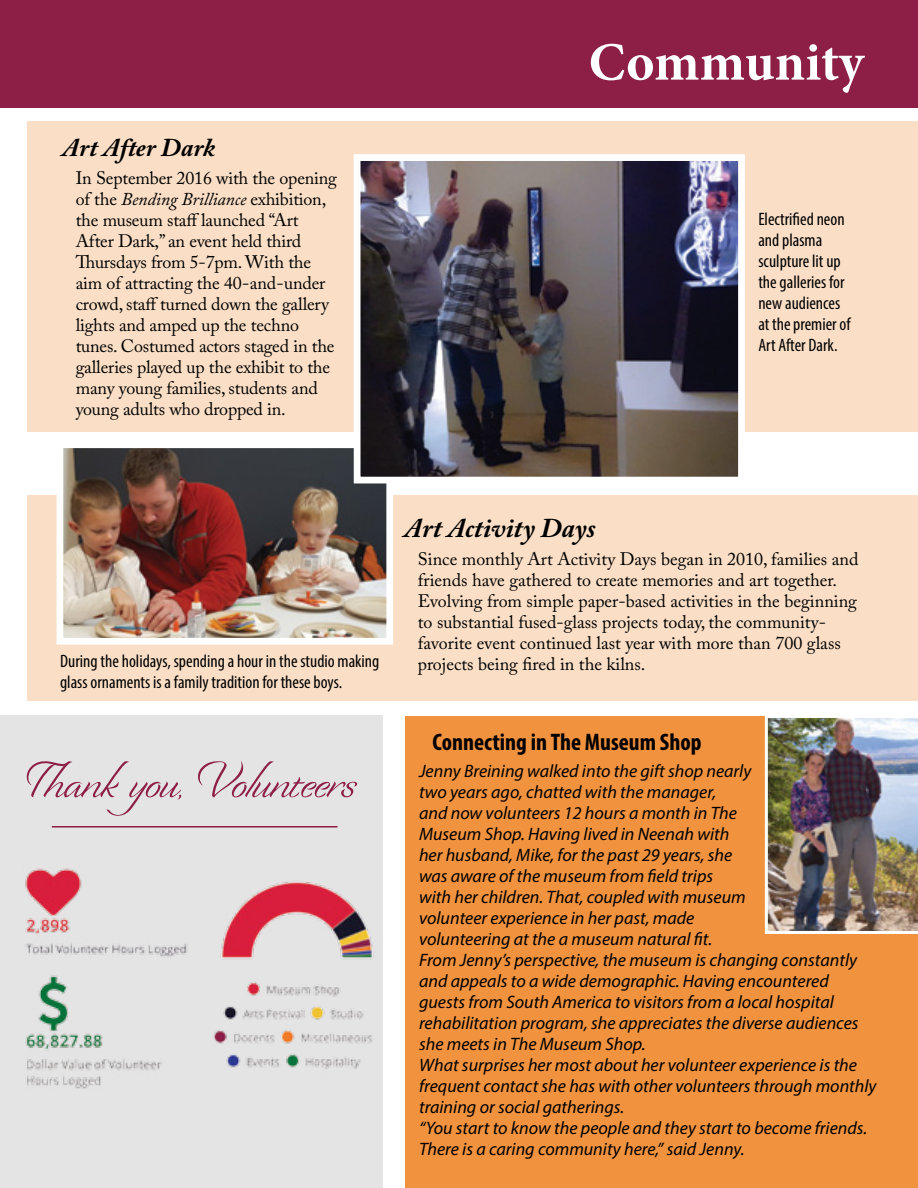
<style>
.page{position:relative;width:918px;height:1188px;background:#fff}
.page>*{position:absolute;margin:0;border:0;box-sizing:border-box;transform-origin:0 0}
.t1{font:54px "Recherche";color:#8d1f47}
.t2{font:700 54px "Minion Pro";color:#fff}
.t3{font:italic 700 27px "Adobe Caslon Pro";color:#000}
.t4{font:italic 700 25.5px "Adobe Caslon Pro";color:#000}
.t5{font:700 condensed 24px "Myriad Pro";color:#000}
.t6{font:italic 18px/21px "Myriad Pro";color:#000}
.t7{font:18px/21px "Adobe Caslon Pro";letter-spacing:-.01em;color:#000}
.t8{font:condensed 18px/21px "Myriad Pro";color:#000}
.s1{font-style:italic}
</style>
<div class="page">
<div style="left:0;top:0;width:918px;height:108px;background:#8d1f47"></div>
<div style="left:27px;top:495px;width:891px;height:205px;background:#fadec5"></div>
<img style="left:65px;top:449px;width:320px;height:188px">
<div style="left:57px;top:441px;width:336px;height:204px;border:7px solid #fff"></div>
<div style="left:27px;top:122px;width:891px;height:310px;background:#fadec5"></div>
<img style="left:362px;top:162px;width:375px;height:313px">
<div style="left:354px;top:154px;width:391px;height:329px;border:7px solid #fff"></div>
<div style="left:405px;top:716px;width:513px;height:472px;background:#f1923e"></div>
<img style="left:765px;top:716px;width:153px;height:218px">
<div style="left:0;top:716px;width:382px;height:472px;background:#e5e4e4"></div>
<img style="left:25px;top:868px;width:349px;height:221px">
<hr style="left:52px;top:826px;width:286px;height:2px;background:#8d1f47">
<h3 class="t4" style="left:62px;top:133px;width:154px">Art After Dark</h3>
<p class="t7" style="left:76px;top:168px;width:263px">In September 2016 with the opening of the <span class="s1">Bending Brilliance</span> exhibition, the museum staff launched “Art After Dark,” an event held third Thursdays from 5-7pm. With the aim of attracting the 40-and-under crowd, staff turned down the gallery lights and amped up the techno tunes. Costumed actors staged in the galleries played up the exhibit to the many young families, students and young adults who dropped in.</p>
<h1 class="t2" style="left:589px;top:24px;width:277px">Community</h1>
<p class="t8" style="left:758px;top:209px;width:94px">Electrified neon and plasma sculpture lit up the galleries for new audiences at the premier of<br>Art After Dark.</p>
<h2 class="t3" style="left:404px;top:512px;width:193px">Art Activity Days</h2>
<p class="t7" style="left:418px;top:548px;width:442px">Since monthly Art Activity Days began in 2010, families and friends have gathered to create memories and art together.<br>Evolving from simple paper-based activities in the beginning to substantial fused-glass projects today, the community&shy;favorite event continued last year with more than 700 glass</p>
<p class="t8" style="left:60px;top:650px;width:321px">During the holidays, spending a hour in the studio making</p>
<p class="t7" style="left:418px;top:653px;width:229px">projects being fired in the kilns.</p>
<p class="t8" style="left:60px;top:671px;width:284px">glass ornaments is a family tradition for these boys.</p>
<h1 class="t1" style="left:27px;top:747px;width:330px">Thank you, Volunteers</h1>
<h3 class="t5" style="left:433px;top:727px;width:271px">Connecting in The Museum Shop</h3>
<p class="t6" style="left:419px;top:761px;width:459px">Jenny Breining walked into the gift shop nearly<br>two years ago, chatted with the manager,<br>and now volunteers 12 hours a month in The<br>Museum Shop. Having lived in Neenah with<br>her husband, Mike, for the past 29 years, she<br>was aware of the museum from field trips<br>with her children. That, coupled with museum<br>volunteer experience in her past, made<br>volunteering at the a museum natural fit.<br>From Jenny’s perspective, the museum is changing constantly and appeals to a wide demographic. Having encountered guests from South America to visitors from a local hospital rehabilitation program, she appreciates the diverse audiences she meets in The Museum Shop.<br>What surprises her most about her volunteer experience is the frequent contact she has with other volunteers through monthly training or social gatherings.<br>“You start to know the people and they start to become friends.<br>There is a caring community here,” said Jenny.</p>
</div>
